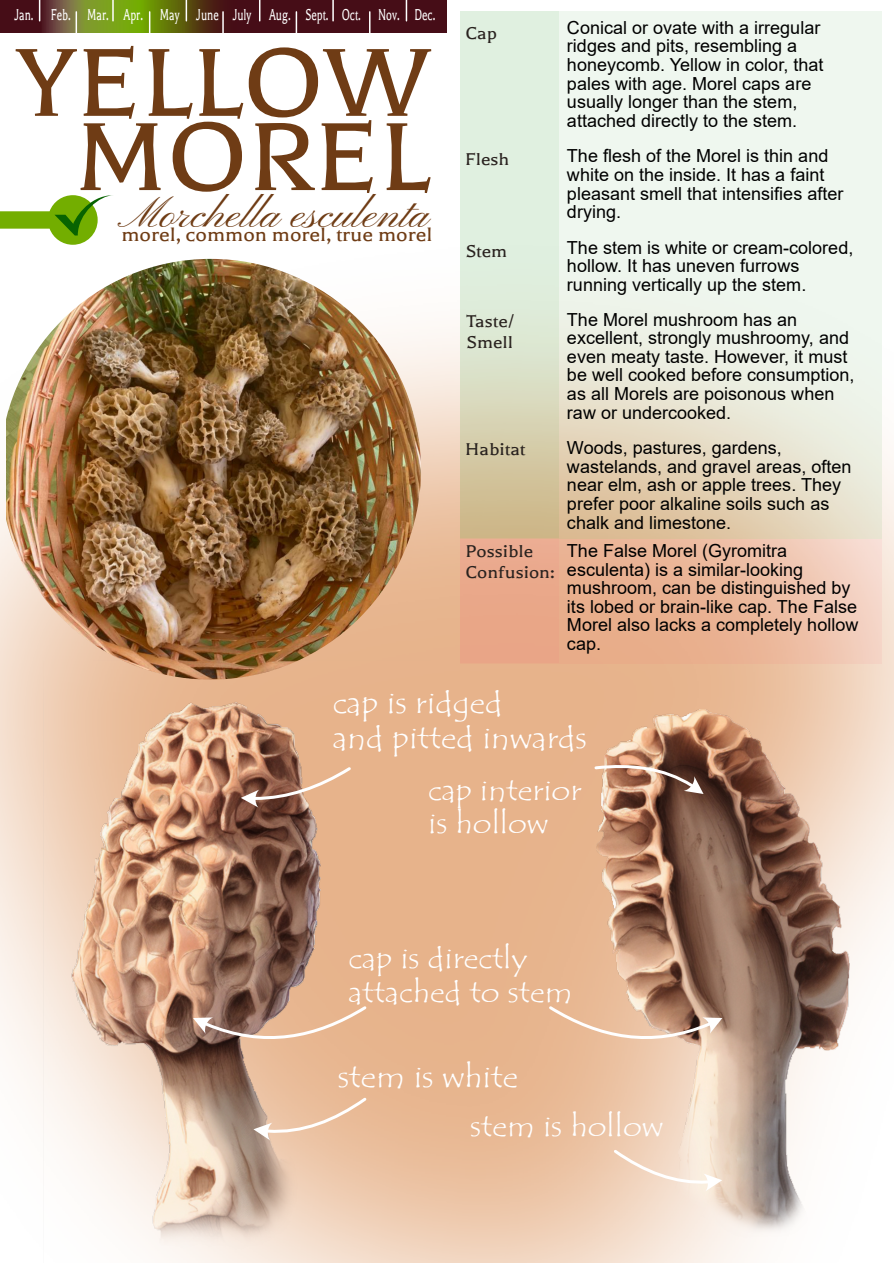
<style>
.page{position:relative;width:894px;height:1263px;background:#fff}
.page>*{position:absolute;margin:0;border:0;box-sizing:border-box;transform-origin:0 0}
.t1{font:110.25px "Balthazar";color:#6f3c15;scale:1.09 1}
.t2{font:41.4px "Pinyon Script";color:#6f3c15;scale:1.09 1}
.t3{font:30.75px/34.7px "Tempus Sans ITC";color:#fff;scale:1.09 1}
.t4{font:29.55px/33.2px "Tempus Sans ITC";color:#fff;scale:1.09 1}
.t5{font:22.05px "Balthazar";color:#6f3c15;scale:1.09 1}
.t6{font:19.5px/21.1px "Balthazar";color:#29221f;scale:1.09 1}
.t7{font:18px/18.6px "Arial";color:#000}
.t8{font:18px "Balthazar";color:#fff;scale:.67 1}
</style>
<div class="page">
<img style="left:0;top:195px;width:893px;height:1068px">
<img style="left:690px;top:709px;width:159px;height:529px">
<img style="left:44px;top:661px;width:646px;height:602px">
<svg style="left:592px;top:764px;width:111px;height:30px;background:#a8826e"></svg>
<svg style="left:611px;top:1147px;width:111px;height:44px;background:#f4decc"></svg>
<svg style="left:546px;top:1004px;width:176px;height:44px;background:#dab498"></svg>
<svg style="left:193px;top:1004px;width:176px;height:44px;background:#c29b81"></svg>
<svg style="left:241px;top:764px;width:112px;height:44px;background:#b88b71"></svg>
<svg style="left:253px;top:1095px;width:116px;height:45px;background:#e6c0a3"></svg>
<svg style="left:0;top:195px;width:114px;height:50px"></svg>
<div style="left:0;top:0;width:446px;height:33px;background:#460d17"></div>
<svg style="left:40px;top:0;width:184px;height:33px;background:#6a711c"></svg>
<svg style="left:39px;top:0;width:1px;height:21px"></svg>
<hr style="left:75px;top:12px;width:2px;height:33px;background:#fff">
<hr style="left:112px;top:0;width:2px;height:21px;background:#fff">
<hr style="left:149px;top:12px;width:1px;height:33px;background:#fff">
<hr style="left:185px;top:0;width:2px;height:21px;background:#fff">
<hr style="left:222px;top:12px;width:2px;height:33px;background:#fff">
<svg style="left:259px;top:0;width:1px;height:21px"></svg>
<hr style="left:295px;top:12px;width:2px;height:33px;background:#fff">
<hr style="left:332px;top:0;width:2px;height:21px;background:#fff">
<hr style="left:369px;top:12px;width:1px;height:33px;background:#fff">
<hr style="left:405px;top:0;width:2px;height:21px;background:#fff">
<img style="left:7px;top:259px;width:414px;height:421px">
<div style="left:460px;top:539px;width:421px;height:124px;background:#ff486a;opacity:.06"></div>
<div style="left:460px;top:538px;width:99px;height:125px;background:#e9a789"></div>
<div style="left:460px;top:12px;width:421px;height:527px;background:#098800;opacity:.06"></div>
<div style="left:460px;top:12px;width:99px;height:526px;background:#098800;opacity:.06"></div>
<p class="t8" style="left:15px;top:6px;width:629px">Jan. Feb. Mar. Apr. May June July Aug. Sept. Oct. Nov. Dec.</p>
<h1 class="t1" style="left:16px;top:28px;width:381px">YELLOW</h1>
<h1 class="t1" style="left:74px;top:102px;width:327px">MOREL</h1>
<p class="t5" style="left:121px;top:224px;width:286px">morel, common morel, true morel</p>
<h2 class="t2" style="left:118px;top:192px;width:286px">Morchella esculenta</h2>
<p class="t6" style="left:465px;top:23px;width:31px">Cap</p>
<p class="t6" style="left:465px;top:149px;width:42px">Flesh</p>
<p class="t6" style="left:465px;top:241px;width:40px">Stem</p>
<p class="t6" style="left:466px;top:311px;width:45px">Taste/<br>Smell</p>
<p class="t6" style="left:465px;top:439px;width:57px">Habitat</p>
<p class="t6" style="left:465px;top:541px;width:83px">Possible<br>Confusion:</p>
<p class="t7" style="left:566px;top:20px;width:258px">Conical or ovate with a irregular ridges and pits, resembling a honeycomb. Yellow in color, that pales with age. Morel caps are usually longer than the stem, attached directly to the stem.</p>
<p class="t7" style="left:566px;top:148px;width:278px">The flesh of the Morel is thin and white on the inside. It has a faint pleasant smell that intensifies after drying.</p>
<p class="t7" style="left:566px;top:240px;width:288px">The stem is white or cream-colored, hollow. It has uneven furrows running vertically up the stem.</p>
<p class="t7" style="left:566px;top:312px;width:289px">The Morel mushroom has an excellent, strongly mushroomy, and even meaty taste. However, it must be well cooked before consumption, as all Morels are poisonous when raw or undercooked.</p>
<p class="t7" style="left:566px;top:440px;width:286px">Woods, pastures, gardens, wastelands, and gravel areas, often near elm, ash or apple trees. They prefer poor alkaline soils such as chalk and limestone.</p>
<p class="t7" style="left:566px;top:543px;width:293px">The False Morel (Gyromitra esculenta) is a similar-looking mushroom, can be distinguished by its lobed or brain-like cap. The False<br>Morel also lacks a completely hollow cap.</p>
<h3 class="t3" style="left:332px;top:687px;width:235px">cap is ridged<br>and pitted inwards</h3>
<h3 class="t4" style="left:428px;top:775px;width:142px">cap interior is hollow</h3>
<h3 class="t4" style="left:348px;top:943px;width:207px">cap is directly attached to stem</h3>
<h3 class="t3" style="left:337px;top:1060px;width:167px">stem is white</h3>
<h3 class="t4" style="left:470px;top:1110px;width:178px">stem is hollow</h3>
</div>
